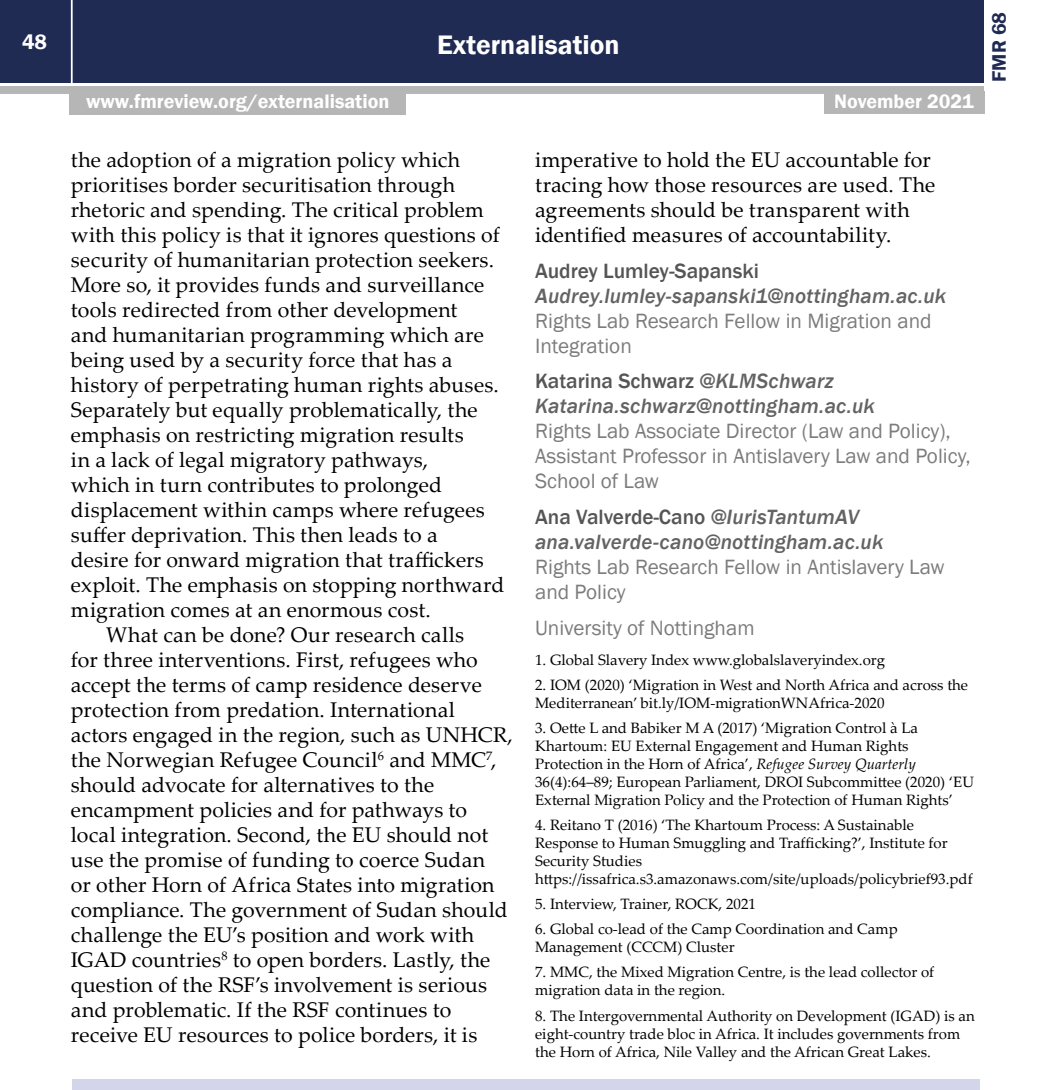
<style>
.page{position:relative;width:1049px;height:1090px;background:#fff}
.page>*{position:absolute;margin:0;border:0;box-sizing:border-box;transform-origin:0 0}
.t1{font:600 27.5px "Franklin Gothic";color:#fff}
.t2{font:21.25px/25px "Palatino Linotype";letter-spacing:.005em;color:#000}
.t3{font:21.25px/25px "Franklin Gothic";color:#7c7c7c}
.t4{font:italic 500 21.25px/25px "Franklin Gothic";letter-spacing:.01em;color:#636363}
.t5{font:500 21.25px "Franklin Gothic";color:#555}
.t6{font:600 21.25px "Franklin Gothic";color:#fff}
.t7{font:600 20px "Franklin Gothic";color:#fff}
.t8{font:600 20px "Franklin Gothic";color:#202b53}
.t9{font:15px/18px "Palatino Linotype";color:#000}
.s1{font-style:normal;color:#555}
.s2{font-style:italic}
</style>
<div class="page">
<div style="left:0;top:0;width:984px;height:83px;background:#202b53"></div>
<div style="left:0;top:86px;width:984px;height:8px;background:#b6b6b6"></div>
<hr style="left:71px;top:0;width:2px;height:84px;background:#fff">
<div style="left:824px;top:92px;width:160px;height:22px;background:#b6b6b6"></div>
<div style="left:69px;top:92px;width:337px;height:22px;background:#b6b6b6"></div>
<div style="left:73px;top:1079px;width:907px;height:11px;background:#d3d5ea"></div>
<p class="t6" style="left:22px;top:29px;width:26px">48</p>
<p class="t1" style="left:437px;top:28px;width:184px">Externalisation</p>
<p class="t7" style="left:86px;top:89px;width:305px">www.fmreview.org/externalisation</p>
<p class="t7" style="left:834px;top:89px;width:141px">November 2021</p>
<p class="t2" style="left:71px;top:147px;width:391px">the adoption of a migration policy which</p>
<p class="t2" style="left:71px;top:172px;width:386px">prioritises border securitisation through</p>
<p class="t2" style="left:71px;top:197px;width:415px">rhetoric and spending. The critical problem</p>
<p class="t2" style="left:71px;top:222px;width:430px">with this policy is that it ignores questions of</p>
<p class="t2" style="left:71px;top:247px;width:425px">security of humanitarian protection seekers.</p>
<p class="t2" style="left:71px;top:272px;width:415px">More so, it provides funds and surveillance</p>
<p class="t2" style="left:71px;top:297px;width:388px">tools redirected from other development</p>
<p class="t2" style="left:71px;top:322px;width:415px">and humanitarian programming which are</p>
<p class="t2" style="left:71px;top:346px;width:383px">being used by a security force that has a</p>
<p class="t2" style="left:71px;top:371px;width:429px">history of perpetrating human rights abuses.</p>
<p class="t2" style="left:71px;top:396px;width:408px">Separately but equally problematically, the</p>
<p class="t2" style="left:71px;top:421px;width:394px">emphasis on restricting migration results</p>
<p class="t2" style="left:71px;top:446px;width:359px">in a lack of legal migratory pathways,</p>
<p class="t2" style="left:71px;top:471px;width:373px">which in turn contributes to prolonged</p>
<p class="t2" style="left:71px;top:496px;width:415px">displacement within camps where refugees</p>
<p class="t2" style="left:71px;top:521px;width:368px">suffer deprivation. This then leads to a</p>
<p class="t2" style="left:71px;top:546px;width:415px">desire for onward migration that traffickers</p>
<p class="t2" style="left:71px;top:571px;width:435px">exploit. The emphasis on stopping northward</p>
<p class="t2" style="left:71px;top:596px;width:361px">migration comes at an enormous cost.</p>
<p class="t2" style="left:106px;top:621px;width:359px">What can be done? Our research calls</p>
<p class="t2" style="left:71px;top:646px;width:408px">for three interventions. First, refugees who</p>
<p class="t2" style="left:71px;top:671px;width:412px">accept the terms of camp residence deserve</p>
<p class="t2" style="left:71px;top:696px;width:386px">protection from predation. International</p>
<p class="t2" style="left:71px;top:721px;width:443px">actors engaged in the region, such as UNHCR,</p>
<p class="t2" style="left:71px;top:746px;width:427px">the Norwegian Refugee Council<sup>6</sup> and MMC<sup>7</sup>,</p>
<p class="t2" style="left:71px;top:772px;width:365px">should advocate for alternatives to the</p>
<p class="t2" style="left:71px;top:797px;width:398px">encampment policies and for pathways to</p>
<p class="t2" style="left:71px;top:822px;width:419px">local integration. Second, the EU should not</p>
<p class="t2" style="left:71px;top:847px;width:416px">use the promise of funding to coerce Sudan</p>
<p class="t2" style="left:71px;top:872px;width:425px">or other Horn of Africa States into migration</p>
<p class="t2" style="left:71px;top:897px;width:438px">compliance. The government of Sudan should</p>
<p class="t2" style="left:71px;top:922px;width:405px">challenge the EU’s position and work with</p>
<p class="t2" style="left:71px;top:947px;width:421px">IGAD countries<sup>8</sup> to open borders. Lastly, the</p>
<p class="t2" style="left:71px;top:972px;width:418px">question of the RSF’s involvement is serious</p>
<p class="t2" style="left:71px;top:997px;width:382px">and problematic. If the RSF continues to</p>
<p class="t2" style="left:71px;top:1022px;width:408px">receive EU resources to police borders, it is</p>
<p class="t2" style="left:535px;top:147px;width:402px">imperative to hold the EU accountable for tracing how those resources are used. The agreements should be transparent with identified measures of accountability.</p>
<p class="t5" style="left:535px;top:257px;width:225px">Audrey Lumley-Sapanski</p>
<p class="t4" style="left:535px;top:283px;width:413px">Audrey.lumley-sapanski1@nottingham.ac.uk</p>
<p class="t3" style="left:535px;top:309px;width:398px">Rights Lab Research Fellow in Migration and<br>Integration</p>
<p class="t4" style="left:535px;top:369px;width:341px"><span class="s1">Katarina Schwarz</span> @KLMSchwarz<br>Katarina.schwarz@nottingham.ac.uk</p>
<p class="t3" style="left:535px;top:419px;width:437px">Rights Lab Associate Director (Law and Policy),<br>Assistant Professor in Antislavery Law and Policy,<br>School of Law</p>
<p class="t4" style="left:535px;top:505px;width:350px"><span class="s1">Ana Valverde-Cano</span> @IurisTantumAV ana.valverde-cano@nottingham.ac.uk</p>
<p class="t3" style="left:535px;top:555px;width:411px">Rights Lab Research Fellow in Antislavery Law and Policy</p>
<p class="t3" style="left:535px;top:615px;width:221px">University of Nottingham</p>
<p class="t9" style="left:535px;top:650px;width:351px">1. Global Slavery Index www.globalslaveryindex.org</p>
<p class="t9" style="left:535px;top:675px;width:434px">2. IOM (2020) ‘Migration in West and North Africa and across the<br>Mediterranean’ bit.ly/IOM-migrationWNAfrica-2020</p>
<p class="t9" style="left:535px;top:718px;width:440px">3. Oette L and Babiker M A (2017) ‘Migration Control à La Khartoum: EU External Engagement and Human Rights Protection in the Horn of Africa’, <span class="s2">Refugee Survey Quarterly </span>36(4):64–89; European Parliament, DROI Subcommittee (2020) ‘EU External Migration Policy and the Protection of Human Rights’</p>
<p class="t9" style="left:535px;top:815px;width:439px">4. Reitano T (2016) ‘The Khartoum Process: A Sustainable Response to Human Smuggling and Trafficking?’, Institute for Security Studies https://issafrica.s3.amazonaws.com/site/uploads/policybrief93.pdf</p>
<p class="t9" style="left:535px;top:894px;width:222px">5. Interview, Trainer, ROCK, 2021</p>
<p class="t9" style="left:535px;top:919px;width:364px">6. Global co-lead of the Camp Coordination and Camp<br>Management (CCCM) Cluster</p>
<p class="t9" style="left:535px;top:963px;width:401px">7. MMC, the Mixed Migration Centre, is the lead collector of migration data in the region.</p>
<p class="t9" style="left:535px;top:1006px;width:441px">8. The Intergovernmental Authority on Development (IGAD) is an eight-country trade bloc in Africa. It includes governments from the Horn of Africa, Nile Valley and the African Great Lakes.</p>
<p class="t8" style="left:987px;top:82px;width:71px;rotate:-90deg">FMR 68</p>
</div>
